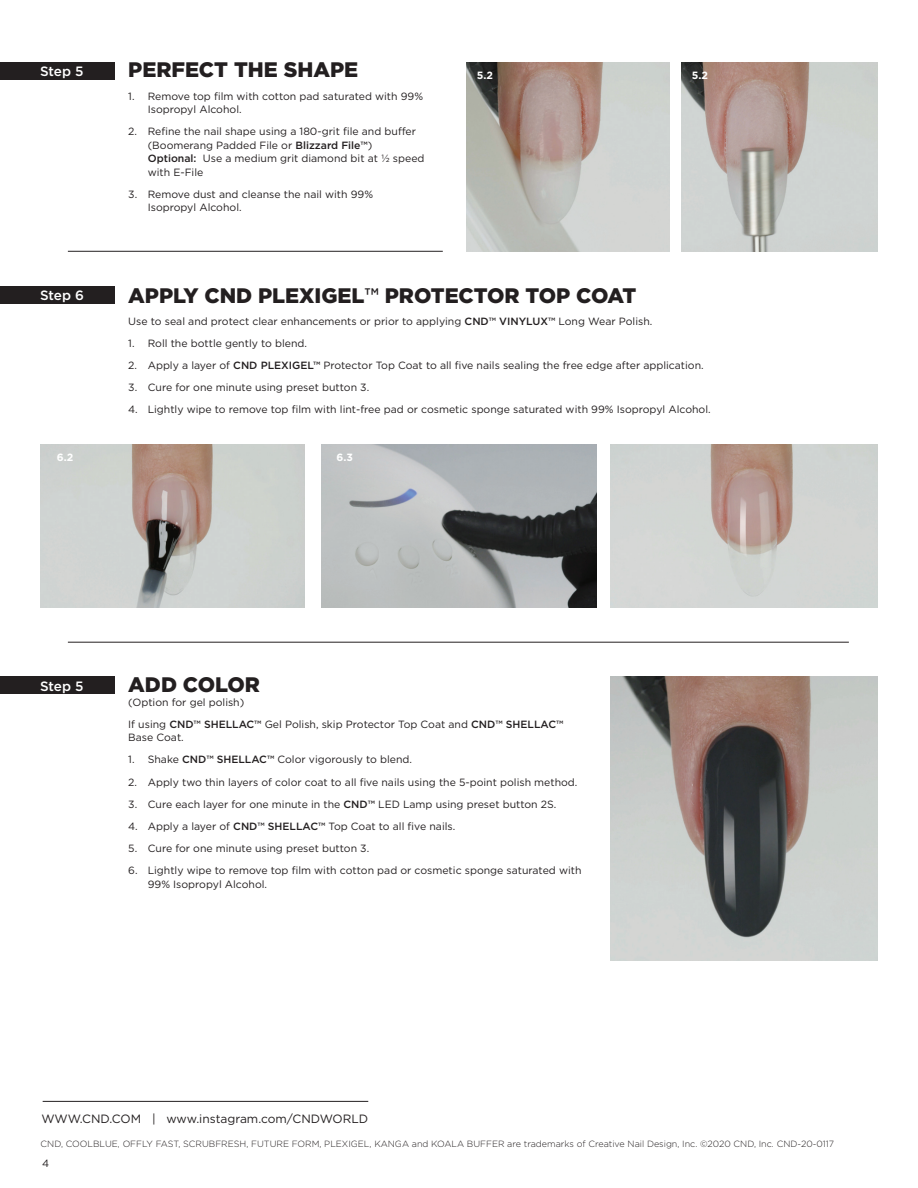
<style>
.page{position:relative;width:918px;height:1188px;background:#fff}
.page>*{position:absolute;margin:0;border:0;box-sizing:border-box;transform-origin:0 0}
.t1{font:900 21px "Gotham";color:#231f20}
.t2{font:500 13.5px "Gotham";letter-spacing:-.005em;color:#fff}
.t3{font:12px "Gotham";color:#231f20}
.t4{font:10.5px/13.5px "Gotham";color:#231f20}
.t5{font:700 10.5px "Gotham";color:#fff}
.t6{font:300 9px "Gotham";color:#231f20}
.s1{font-weight:500}
</style>
<div class="page">
<div style="left:0;top:62px;width:114px;height:18px;background:#231f20"></div>
<img style="left:467px;top:62px;width:202px;height:189px">
<img style="left:682px;top:62px;width:196px;height:189px">
<div style="left:0;top:286px;width:114px;height:17px;background:#231f20"></div>
<div style="left:0;top:677px;width:114px;height:17px;background:#231f20"></div>
<img style="left:40px;top:444px;width:265px;height:164px">
<img style="left:321px;top:444px;width:275px;height:164px">
<img style="left:611px;top:444px;width:267px;height:164px">
<img style="left:611px;top:677px;width:267px;height:283px">
<hr style="left:68px;top:251px;width:375px;height:1px;background:#231f20">
<hr style="left:68px;top:642px;width:781px;height:1px;background:#231f20">
<hr style="left:43px;top:1101px;width:325px;height:1px;background:#231f20">
<p class="t2" style="left:40px;top:63px;width:45px">Step 5</p>
<h1 class="t1" style="left:128px;top:58px;width:231px">PERFECT THE SHAPE</h1>
<p class="t4" style="left:148px;top:89px;width:277px;text-indent:-19px">1. Remove top film with cotton pad saturated with 99%<br>Isopropyl Alcohol.</p>
<p class="t4" style="left:148px;top:125px;width:278px;text-indent:-19px">2. Refine the nail shape using a 180-grit file and buffer (Boomerang Padded File or <span class="s1">Blizzard File™</span>)<br><span class="s1">Optional:</span> Use a medium grit diamond bit at ½ speed with E-File</p>
<p class="t4" style="left:148px;top:187px;width:227px;text-indent:-19px">3. Remove dust and cleanse the nail with 99%<br>Isopropyl Alcohol.</p>
<p class="t5" style="left:477px;top:69px;width:18px">5.2</p>
<p class="t5" style="left:692px;top:69px;width:18px">5.2</p>
<p class="t2" style="left:40px;top:286px;width:46px">Step 6</p>
<h1 class="t1" style="left:128px;top:283px;width:510px">APPLY CND PLEXIGEL<span class="s1">™</span> PROTECTOR TOP COAT</h1>
<p class="t4" style="left:128px;top:314px;width:526px">Use to seal and protect clear enhancements or prior to applying <span class="s1">CND™ VINYLUX™</span> Long Wear Polish.</p>
<p class="t4" style="left:128px;top:336px;width:180px">1. Roll the bottle gently to blend.</p>
<p class="t4" style="left:128px;top:358px;width:577px">2. Apply a layer of <span class="s1">CND PLEXIGEL™</span> Protector Top Coat to all five nails sealing the free edge after application.</p>
<p class="t4" style="left:128px;top:381px;width:243px">3. Cure for one minute using preset button 3.</p>
<p class="t4" style="left:128px;top:403px;width:584px">4. Lightly wipe to remove top film with lint-free pad or cosmetic sponge saturated with 99% Isopropyl Alcohol.</p>
<p class="t5" style="left:57px;top:450px;width:18px">6.2</p>
<p class="t5" style="left:337px;top:450px;width:18px">6.3</p>
<p class="t2" style="left:40px;top:677px;width:45px">Step 5</p>
<h1 class="t1" style="left:128px;top:673px;width:133px">ADD COLOR</h1>
<p class="t4" style="left:128px;top:691px;width:437px;line-height:22.2px">(Option for gel polish)<br>If using <span class="s1">CND™ SHELLAC™</span> Gel Polish, skip Protector Top Coat and <span class="s1">CND™ SHELLAC™</span></p>
<p class="t4" style="left:128px;top:731px;width:57px">Base Coat.</p>
<p class="t4" style="left:128px;top:753px;width:285px">1. Shake <span class="s1">CND™ SHELLAC™</span> Color vigorously to blend.</p>
<p class="t4" style="left:128px;top:775px;width:451px">2. Apply two thin layers of color coat to all five nails using the 5-point polish method.</p>
<p class="t4" style="left:128px;top:797px;width:430px">3. Cure each layer for one minute in the <span class="s1">CND™</span> LED Lamp using preset button 2S.</p>
<p class="t4" style="left:128px;top:819px;width:329px">4. Apply a layer of <span class="s1">CND™ SHELLAC™</span> Top Coat to all five nails.</p>
<p class="t4" style="left:128px;top:841px;width:243px">5. Cure for one minute using preset button 3.</p>
<p class="t4" style="left:148px;top:863px;width:435px;text-indent:-19px">6. Lightly wipe to remove top film with cotton pad or cosmetic sponge saturated with<br>99% Isopropyl Alcohol.</p>
<p class="t3" style="left:41px;top:1111px;width:328px">WWW.CND.COM | www.instagram.com/CNDWORLD</p>
<p class="t6" style="left:41px;top:1139px;width:795px">CND, COOLBLUE, OFFLY FAST, SCRUBFRESH, FUTURE FORM, PLEXIGEL, KANGA and KOALA BUFFER are trademarks of Creative Nail Design, Inc. ©2020 CND, Inc. CND-20-0117</p>
<p class="t4" style="left:42px;top:1156px;width:9px">4</p>
</div>
